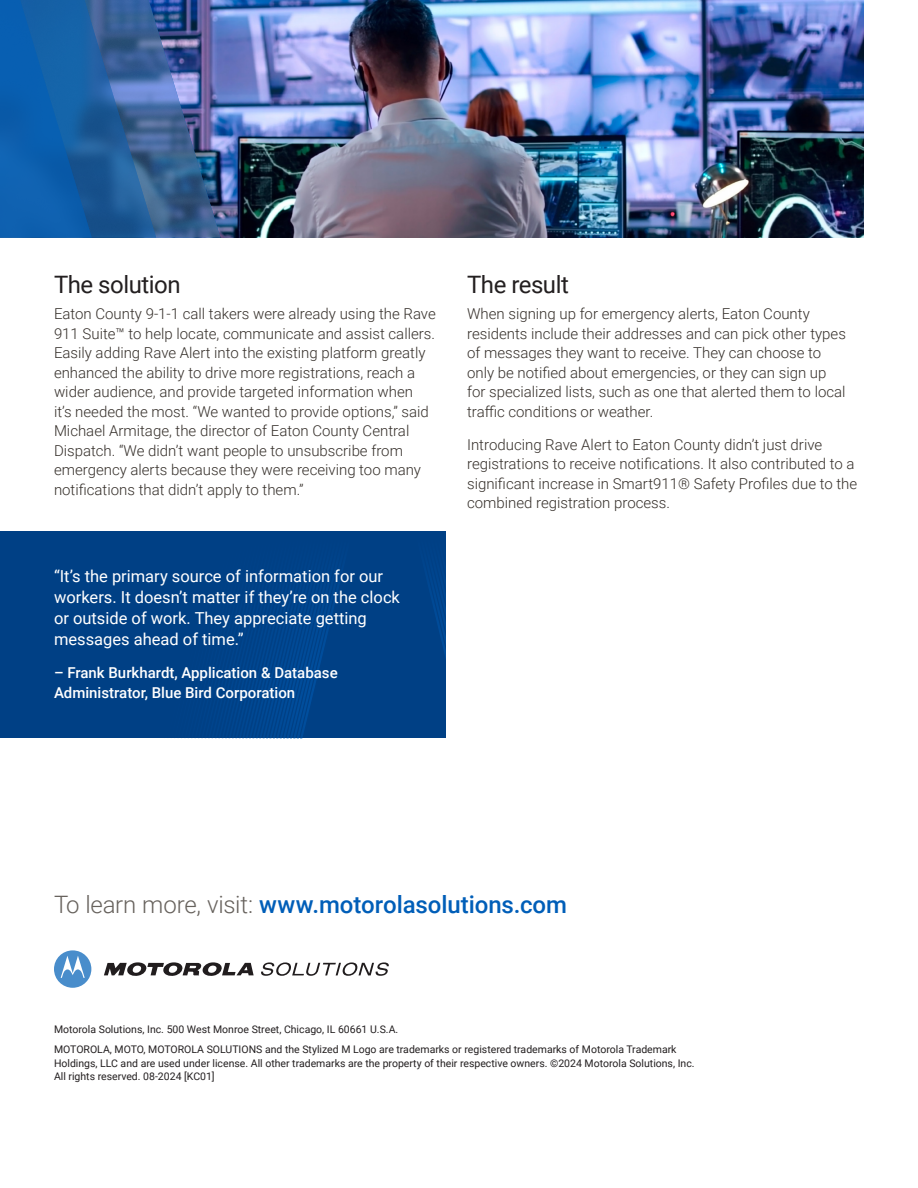
<style>
.page{position:relative;width:918px;height:1188px;background:#fff}
.page>*{position:absolute;margin:0;border:0;box-sizing:border-box;transform-origin:0 0}
.CTA_Copy{font:500 24px "Roboto";letter-spacing:-.005em;color:#005eb8}
.H2_-_Content_Header{font:24px "Roboto";letter-spacing:-.02em;color:#231f20}
.Callout_Copy{font:16.5px/21px "Roboto";color:#fff}
.Body_Copy{font:300 15px/19.5px "Roboto";color:#352f2a}
.Callout_Copy_Credit{font:500 15px/19.5px "Roboto";color:#fff}
.Footer_Black{font:10.5px/13.5px "Roboto";color:#231f20}
.s1{font-weight:300;color:#67625d}
</style>
<div class="page">
<svg style="left:104px;top:962px;width:150px;height:14px"></svg>
<svg style="left:261px;top:962px;width:128px;height:14px"></svg>
<div style="left:54px;top:950px;width:37px;height:38px;background:#498dcb;border-radius:50%"></div>
<svg style="left:61px;top:956px;width:24px;height:22px"></svg>
<img style="left:220px;top:0;width:644px;height:238px">
<img style="left:156px;top:0;width:64px;height:238px">
<svg style="left:92px;top:0;width:64px;height:238px;background:#316098"></svg>
<img style="left:0;top:0;width:92px;height:238px">
<div style="left:0;top:531px;width:446px;height:207px;background:#004085"></div>
<svg style="left:230px;top:578px;width:216px;height:160px"></svg>
<p class="H2_-_Content_Header" style="left:54px;top:267px;width:128px">The solution</p>
<p class="Body_Copy" style="left:54px;top:303px;width:383px">Eaton County 9-1-1 call takers were already using the Rave 911 Suite™ to help locate, communicate and assist callers.<br>Easily adding Rave Alert into the existing platform greatly enhanced the ability to drive more registrations, reach a wider audience, and provide targeted information when<br>it’s needed the most. “We wanted to provide options,” said Michael Armitage, the director of Eaton County Central Dispatch. “We didn’t want people to unsubscribe from emergency alerts because they were receiving too many notifications that didn’t apply to them.”</p>
<p class="Callout_Copy" style="left:54px;top:565px;width:348px">“It’s the primary source of information for our workers. It doesn’t matter if they’re on the clock or outside of work. They appreciate getting messages ahead of time.”</p>
<p class="Callout_Copy_Credit" style="left:54px;top:663px;width:285px">– Frank Burkhardt, Application &amp; Database<br>Administrator, Blue Bird Corporation</p>
<p class="H2_-_Content_Header" style="left:467px;top:267px;width:103px">The result</p>
<p class="Body_Copy" style="left:467px;top:303px;width:380px">When signing up for emergency alerts, Eaton County residents include their addresses and can pick other types of messages they want to receive. They can choose to only be notified about emergencies, or they can sign up for specialized lists, such as one that alerted them to local traffic conditions or weather.</p>
<p class="Body_Copy" style="left:467px;top:434px;width:392px">Introducing Rave Alert to Eaton County didn’t just drive registrations to receive notifications. It also contributed to a significant increase in Smart911® Safety Profiles due to the combined registration process.</p>
<p class="CTA_Copy" style="left:54px;top:888px;width:515px"><span class="s1">To learn more, visit:</span> www.motorolasolutions.com</p>
<p class="Footer_Black" style="left:54px;top:1022px;width:346px">Motorola Solutions, Inc. 500 West Monroe Street, Chicago, IL 60661 U.S.A.</p>
<p class="Footer_Black" style="left:54px;top:1042px;width:642px">MOTOROLA, MOTO, MOTOROLA SOLUTIONS and the Stylized M Logo are trademarks or registered trademarks of Motorola Trademark<br>Holdings, LLC and are used under license. All other trademarks are the property of their respective owners. ©2024 Motorola Solutions, Inc.<br>All rights reserved. 08-2024 [KC01]</p>
</div>
